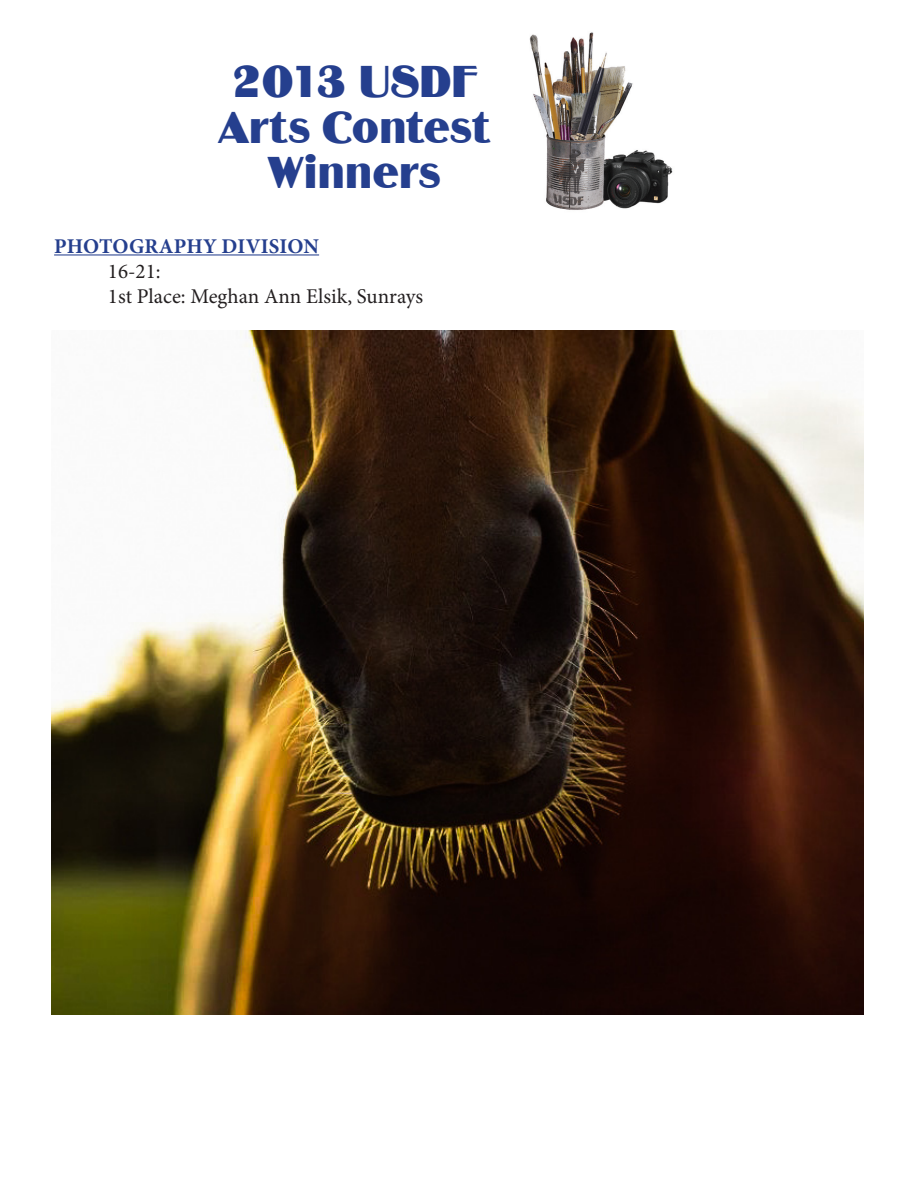
<style>
.page{position:relative;width:918px;height:1188px;background:#fff}
.page>*{position:absolute;margin:0;border:0;box-sizing:border-box;transform-origin:0 0}
.t1{font:46.35px/45.3px "Binner D";color:#253f8e;text-align:center}
.Paragraph_Style_1{font:21px "Minion Pro";color:#231f20}
.Paragraph_Style_1-2{font:700 21px "Minion Pro";letter-spacing:.005em;color:#253f8e}
</style>
<div class="page">
<img style="left:529px;top:32px;width:144px;height:178px">
<hr style="left:54px;top:254px;width:265px;height:1px;background:#253f8e">
<img style="left:52px;top:330px;width:812px;height:685px">
<h1 class="t1" style="left:218px;top:60px;width:274px">2013 USDF<br>Arts Contest<br>Winners</h1>
<p class="Paragraph_Style_1-2" style="left:54px;top:231px;width:266px">PHOTOGRAPHY DIVISION</p>
<p class="Paragraph_Style_1" style="left:108px;top:257px;width:54px">16-21:</p>
<p class="Paragraph_Style_1" style="left:108px;top:282px;width:317px">1st Place: Meghan Ann Elsik, Sunrays</p>
</div>
